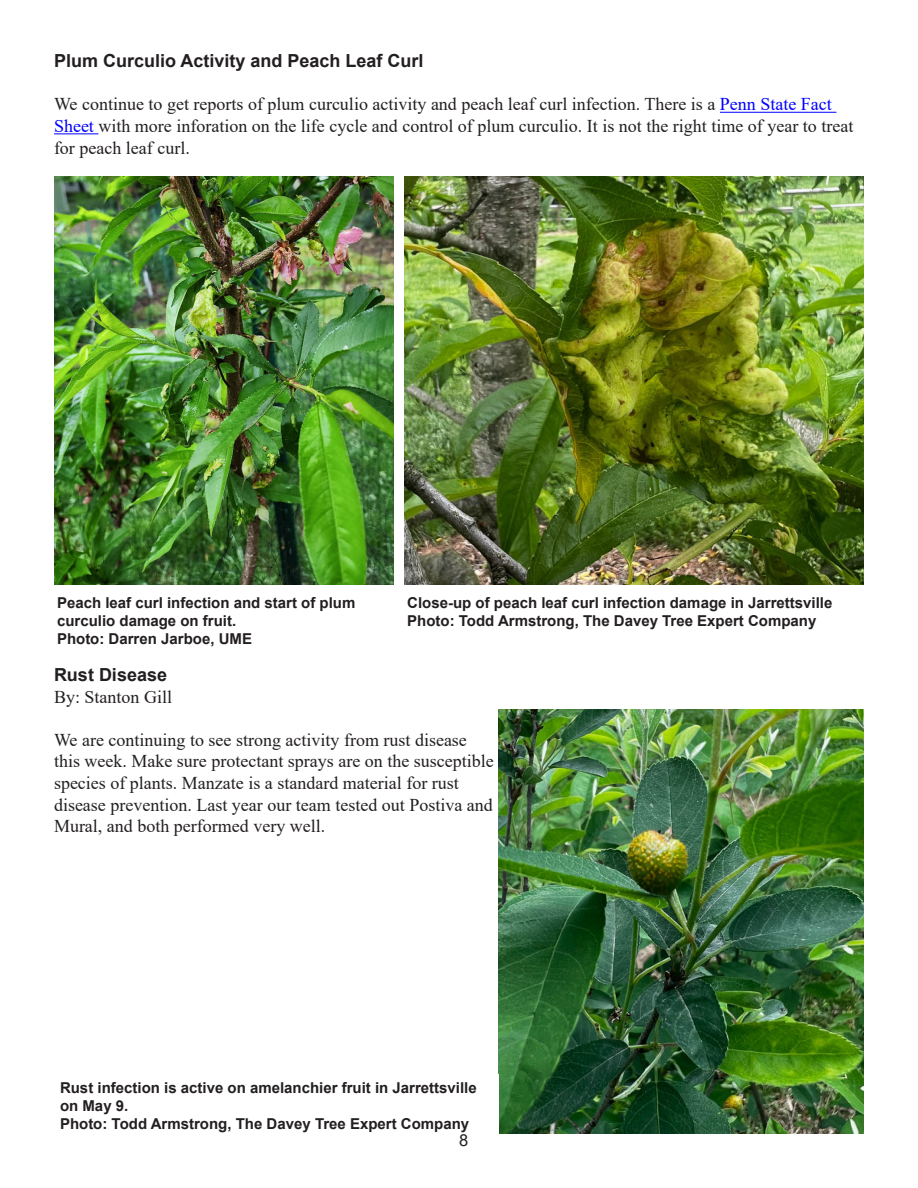
<style>
.page{position:relative;width:918px;height:1188px;background:#fff}
.page>*{position:absolute;margin:0;border:0;box-sizing:border-box;transform-origin:0 0}
.t1{font:18px/21.6px "Times New Roman";color:#231f20}
.t2{font:700 18px "Arial";color:#231f20}
.t3{font:16.5px "Arial";color:#231f20}
.t4{font:700 15px/18px "Arial";color:#231f20}
.s1{color:#00f}
</style>
<div class="page">
<hr style="left:720px;top:112px;width:116px;height:1px;background:#00f">
<hr style="left:54px;top:133px;width:44px;height:1px;background:#00f">
<img style="left:54px;top:176px;width:339px;height:409px">
<img style="left:404px;top:176px;width:460px;height:409px">
<img style="left:498px;top:709px;width:366px;height:425px">
<p class="t2" style="left:54px;top:48px;width:371px">Plum Curculio Activity and Peach Leaf Curl</p>
<p class="t1" style="left:54px;top:93px;width:801px">We continue to get reports of plum curculio activity and peach leaf curl infection. There is a <span class="s1">Penn State Fact<br>Sheet</span> with more inforation on the life cycle and control of plum curculio. It is not the right time of year to treat for peach leaf curl.</p>
<p class="t4" style="left:57px;top:594px;width:300px">Peach leaf curl infection and start of plum curculio damage on fruit.</p>
<p class="t4" style="left:57px;top:630px;width:197px">Photo: Darren Jarboe, UME</p>
<p class="t4" style="left:407px;top:594px;width:427px">Close-up of peach leaf curl infection damage in Jarrettsville</p>
<p class="t4" style="left:407px;top:612px;width:411px">Photo: Todd Armstrong, The Davey Tree Expert Company</p>
<p class="t2" style="left:54px;top:662px;width:115px">Rust Disease</p>
<p class="t1" style="left:54px;top:685px;width:120px">By: Stanton Gill</p>
<p class="t1" style="left:54px;top:728px;width:441px">We are continuing to see strong activity from rust disease this week. Make sure protectant sprays are on the susceptible species of plants. Manzate is a standard material for rust disease prevention. Last year our team tested out Postiva and Mural, and both performed very well.</p>
<p class="t4" style="left:60px;top:1079px;width:418px">Rust infection is active on amelanchier fruit in Jarrettsville on May 9.</p>
<p class="t4" style="left:60px;top:1115px;width:411px">Photo: Todd Armstrong, The Davey Tree Expert Company</p>
<p class="t3" style="left:459px;top:1129px;width:11px">8</p>
</div>
